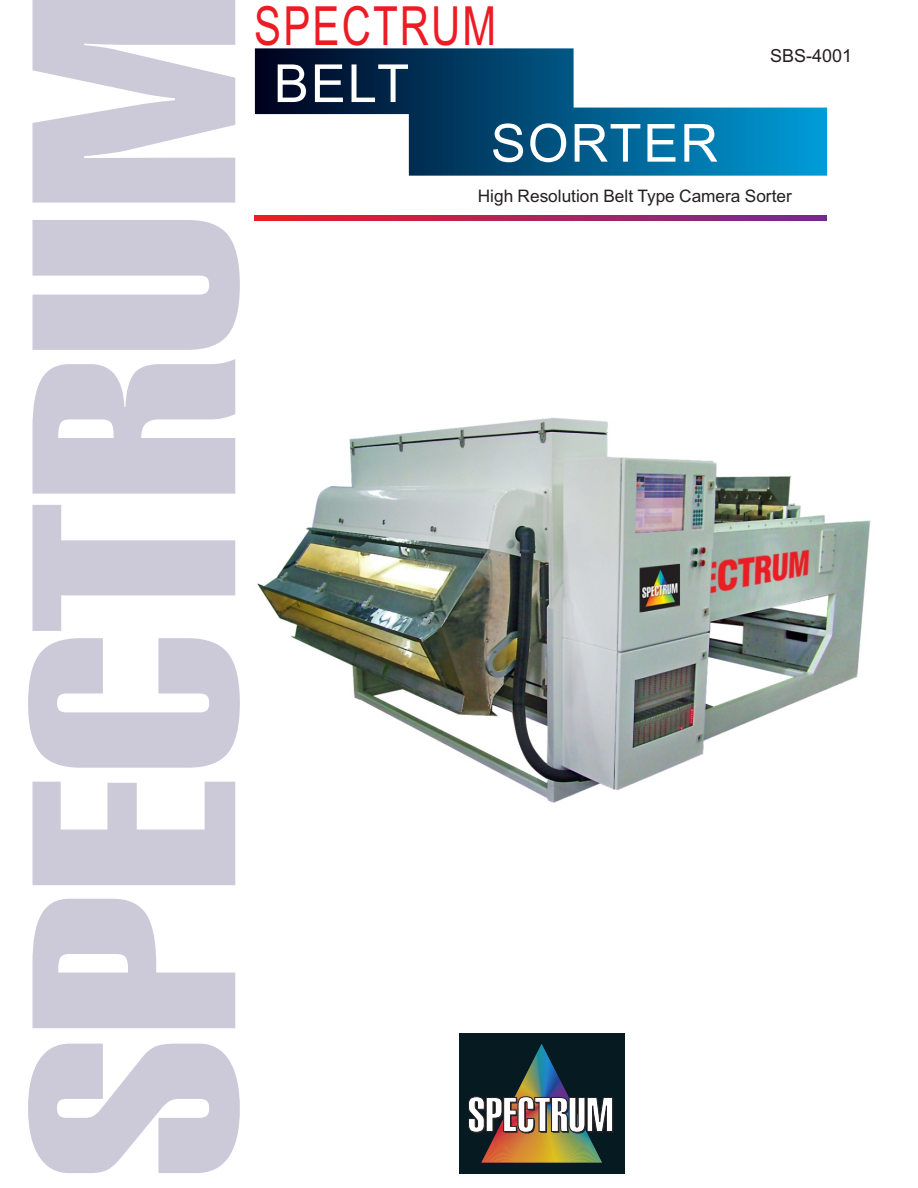
<style>
.page{position:relative;width:918px;height:1188px;background:#fff}
.page>*{position:absolute;margin:0;border:0;box-sizing:border-box;transform-origin:0 0}
.t1{font:54px "Arial";letter-spacing:.05em;color:#ed1c24;scale:.75 1}
.t2{font:52.5px "Arial";letter-spacing:.035em;color:#fff}
.t3{font:18px "Arial";color:#241f21}
.t4{font:17.25px "Arial";color:#241f21}
</style>
<div class="page">
<div style="left:459px;top:1033px;width:166px;height:140px;background:#051a21"></div>
<svg style="left:468px;top:1044px;width:146px;height:119px"></svg>
<svg style="left:255px;top:48px;width:572px;height:128px"></svg>
<svg style="left:254px;top:215px;width:572px;height:6px;background:#ae235a"></svg>
<svg style="left:28px;top:0;width:212px;height:1173px;fill:#ccc9d9"></svg>
<img style="left:257px;top:417px;width:614px;height:386px">
<h1 class="t1" style="left:254px;top:6px;width:324px">SPECTRUM</h1>
<h2 class="t2" style="left:274px;top:64px;width:137px">BELT</h2>
<h2 class="t2" style="left:491px;top:123px;width:229px">SORTER</h2>
<p class="t3" style="left:770px;top:48px;width:84px">SBS-4001</p>
<p class="t4" style="left:478px;top:190px;width:315px">High Resolution Belt Type Camera Sorter</p>
</div>
